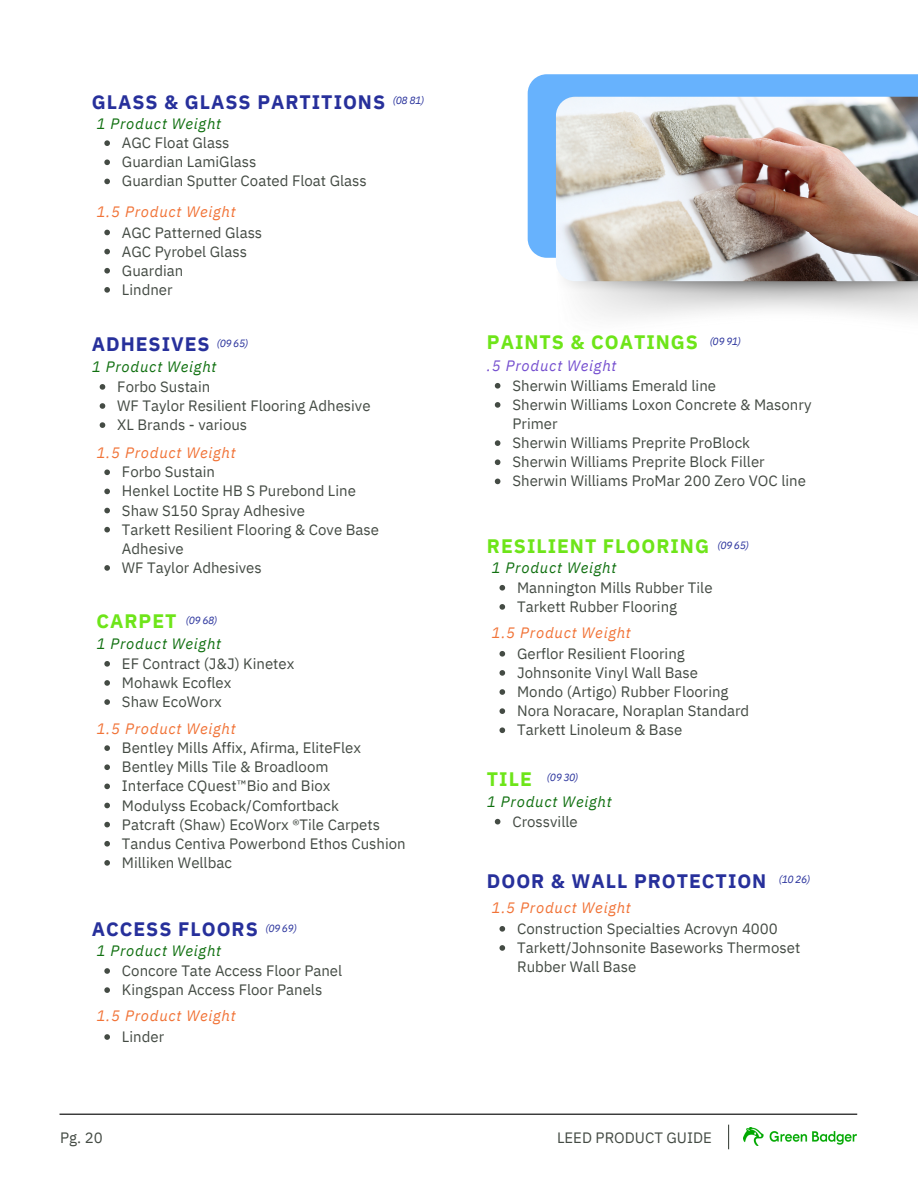
<style>
.page{position:relative;width:918px;height:1188px;background:#fff}
.page>*{position:absolute;margin:0;border:0;box-sizing:border-box;transform-origin:0 0}
.t1{font:700 19.5px "IBM Plex Sans";letter-spacing:.05em;color:#27309b}
.t2{font:700 19.5px "IBM Plex Sans";letter-spacing:.05em;color:#6ee519}
.t3{font:15px/19.2px "IBM Plex Sans";color:#444b44}
.t4{font:italic 15px "IBM Plex Sans";letter-spacing:.05em;color:#f17337}
.t5{font:italic 15px "IBM Plex Sans";letter-spacing:.05em;color:#107010}
.t6{font:italic 15px "IBM Plex Sans";letter-spacing:.05em;color:#754fcf}
.t7{font:italic 10.5px "IBM Plex Sans";letter-spacing:-.05em;color:#27309b}
</style>
<div class="page">
<div style="left:528px;top:74px;width:390px;height:184px;background:#67b2fd"></div>
<img style="left:556px;top:97px;width:362px;height:184px">
<svg style="left:104px;top:1034px;width:6px;height:6px"></svg>
<svg style="left:100px;top:384px;width:5px;height:6px"></svg>
<svg style="left:100px;top:403px;width:5px;height:6px"></svg>
<svg style="left:100px;top:422px;width:5px;height:6px"></svg>
<svg style="left:104px;top:140px;width:6px;height:6px"></svg>
<svg style="left:104px;top:159px;width:6px;height:6px"></svg>
<svg style="left:104px;top:179px;width:6px;height:5px"></svg>
<svg style="left:104px;top:230px;width:6px;height:5px"></svg>
<svg style="left:104px;top:249px;width:6px;height:5px"></svg>
<svg style="left:104px;top:268px;width:6px;height:6px"></svg>
<svg style="left:104px;top:287px;width:6px;height:6px"></svg>
<svg style="left:104px;top:469px;width:6px;height:6px"></svg>
<svg style="left:104px;top:489px;width:6px;height:5px"></svg>
<svg style="left:104px;top:508px;width:6px;height:5px"></svg>
<svg style="left:104px;top:527px;width:6px;height:5px"></svg>
<svg style="left:104px;top:565px;width:6px;height:6px"></svg>
<svg style="left:104px;top:661px;width:6px;height:6px"></svg>
<svg style="left:104px;top:680px;width:6px;height:6px"></svg>
<svg style="left:104px;top:699px;width:6px;height:6px"></svg>
<svg style="left:495px;top:819px;width:5px;height:5px"></svg>
<svg style="left:495px;top:383px;width:5px;height:6px"></svg>
<svg style="left:495px;top:402px;width:5px;height:6px"></svg>
<svg style="left:495px;top:440px;width:5px;height:6px"></svg>
<svg style="left:495px;top:459px;width:5px;height:6px"></svg>
<svg style="left:495px;top:479px;width:5px;height:5px"></svg>
<svg style="left:500px;top:585px;width:5px;height:6px"></svg>
<svg style="left:500px;top:604px;width:5px;height:6px"></svg>
<svg style="left:500px;top:651px;width:5px;height:6px"></svg>
<svg style="left:500px;top:670px;width:5px;height:6px"></svg>
<svg style="left:500px;top:689px;width:5px;height:6px"></svg>
<svg style="left:500px;top:708px;width:5px;height:6px"></svg>
<svg style="left:500px;top:727px;width:5px;height:6px"></svg>
<svg style="left:104px;top:968px;width:6px;height:6px"></svg>
<svg style="left:104px;top:987px;width:6px;height:6px"></svg>
<svg style="left:500px;top:926px;width:5px;height:6px"></svg>
<svg style="left:500px;top:945px;width:5px;height:6px"></svg>
<svg style="left:104px;top:745px;width:6px;height:6px"></svg>
<svg style="left:104px;top:764px;width:6px;height:6px"></svg>
<svg style="left:104px;top:784px;width:6px;height:5px"></svg>
<svg style="left:104px;top:803px;width:6px;height:5px"></svg>
<svg style="left:104px;top:822px;width:6px;height:5px"></svg>
<svg style="left:104px;top:841px;width:6px;height:6px"></svg>
<svg style="left:104px;top:860px;width:6px;height:6px"></svg>
<hr style="left:60px;top:1114px;width:797px;height:1px;background:#000">
<img style="left:743px;top:1128px;width:114px;height:18px">
<svg style="left:728px;top:1125px;width:1px;height:24px"></svg>
<h1 class="t1" style="left:92px;top:89px;width:295px">GLASS &amp; GLASS PARTITIONS</h1>
<p class="t5" style="left:96px;top:113px;width:126px">1 Product Weight</p>
<p class="t3" style="left:122px;top:133px;width:246px">AGC Float Glass<br>Guardian LamiGlass<br>Guardian Sputter Coated Float Glass</p>
<p class="t4" style="left:96px;top:201px;width:141px">1.5 Product Weight</p>
<p class="t3" style="left:122px;top:222px;width:142px">AGC Patterned Glass<br>AGC Pyrobel Glass<br>Guardian<br>Lindner</p>
<p class="t7" style="left:393px;top:94px;width:33px">(08 81)</p>
<h1 class="t1" style="left:92px;top:331px;width:119px">ADHESIVES</h1>
<p class="t5" style="left:92px;top:357px;width:126px">1 Product Weight</p>
<p class="t3" style="left:117px;top:377px;width:255px">Forbo Sustain<br>WF Taylor Resilient Flooring Adhesive<br>XL Brands - various</p>
<p class="t7" style="left:217px;top:336px;width:33px">(09 65)</p>
<p class="t4" style="left:96px;top:442px;width:141px">1.5 Product Weight</p>
<p class="t3" style="left:122px;top:462px;width:259px">Forbo Sustain<br>Henkel Loctite HB S Purebond Line<br>Shaw S150 Spray Adhesive<br>Tarkett Resilient Flooring &amp; Cove Base<br>Adhesive<br>WF Taylor Adhesives</p>
<h1 class="t2" style="left:96px;top:608px;width:82px">CARPET</h1>
<p class="t5" style="left:96px;top:634px;width:126px">1 Product Weight</p>
<p class="t3" style="left:122px;top:654px;width:174px">EF Contract (J&amp;J) Kinetex<br>Mohawk Ecoflex<br>Shaw EcoWorx</p>
<p class="t7" style="left:186px;top:613px;width:33px">(09 68)</p>
<p class="t4" style="left:96px;top:718px;width:141px">1.5 Product Weight</p>
<p class="t3" style="left:122px;top:738px;width:285px">Bentley Mills Affix, Afirma, EliteFlex<br>Bentley Mills Tile &amp; Broadloom<br>Interface CQuest™Bio and Biox<br>Modulyss Ecoback/Comfortback<br>Patcraft (Shaw) EcoWorx ®Tile Carpets<br>Tandus Centiva Powerbond Ethos Cushion<br>Milliken Wellbac</p>
<h1 class="t1" style="left:92px;top:916px;width:168px">ACCESS FLOORS</h1>
<p class="t5" style="left:96px;top:941px;width:126px">1 Product Weight</p>
<p class="t3" style="left:122px;top:961px;width:222px">Concore Tate Access Floor Panel<br>Kingspan Access Floor Panels</p>
<p class="t7" style="left:265px;top:921px;width:33px">(09 69)</p>
<p class="t4" style="left:96px;top:1006px;width:141px">1.5 Product Weight</p>
<p class="t3" style="left:122px;top:1027px;width:44px">Linder</p>
<h1 class="t2" style="left:487px;top:329px;width:213px">PAINTS &amp; COATINGS</h1>
<p class="t6" style="left:487px;top:356px;width:131px">.5 Product Weight</p>
<p class="t3" style="left:512px;top:376px;width:301px">Sherwin Williams Emerald line<br>Sherwin Williams Loxon Concrete &amp; Masonry Primer<br>Sherwin Williams Preprite ProBlock<br>Sherwin Williams Preprite Block Filler Sherwin Williams ProMar 200 Zero VOC line</p>
<p class="t7" style="left:710px;top:334px;width:33px">(09 91)</p>
<h1 class="t2" style="left:487px;top:533px;width:224px">RESILIENT FLOORING</h1>
<p class="t5" style="left:492px;top:558px;width:126px">1 Product Weight</p>
<p class="t3" style="left:517px;top:578px;width:197px">Mannington Mills Rubber Tile<br>Tarkett Rubber Flooring</p>
<p class="t4" style="left:492px;top:623px;width:141px">1.5 Product Weight</p>
<p class="t3" style="left:517px;top:644px;width:234px">Gerflor Resilient Flooring<br>Johnsonite Vinyl Wall Base<br>Mondo (Artigo) Rubber Flooring<br>Nora Noracare, Noraplan Standard<br>Tarkett Linoleum &amp; Base</p>
<p class="t7" style="left:718px;top:538px;width:33px">(09 65)</p>
<h1 class="t2" style="left:487px;top:766px;width:46px">TILE</h1>
<p class="t5" style="left:487px;top:792px;width:126px">1 Product Weight</p>
<p class="t3" style="left:512px;top:812px;width:67px">Crossville</p>
<p class="t7" style="left:547px;top:771px;width:33px">(09 30)</p>
<h1 class="t1" style="left:487px;top:868px;width:281px">DOOR &amp; WALL PROTECTION</h1>
<p class="t4" style="left:492px;top:898px;width:141px">1.5 Product Weight</p>
<p class="t3" style="left:517px;top:919px;width:285px">Construction Specialties Acrovyn 4000<br>Tarkett/Johnsonite Baseworks Thermoset<br>Rubber Wall Base</p>
<p class="t7" style="left:779px;top:873px;width:33px">(10 26)</p>
<p class="t3" style="left:60px;top:1127px;width:44px">Pg. 20</p>
<p class="t3" style="left:557px;top:1127px;width:156px">LEED PRODUCT GUIDE</p>
</div>
